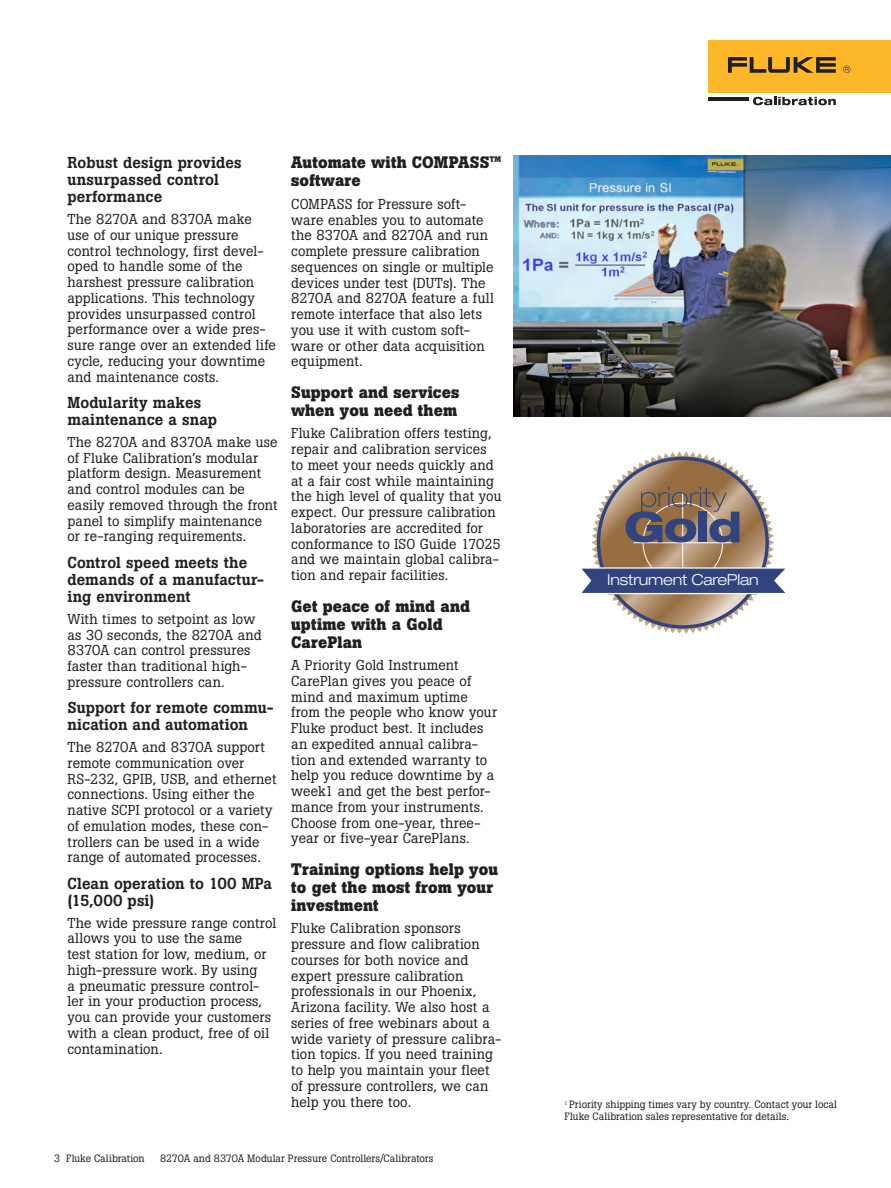
<style>
.page{position:relative;width:891px;height:1188px;background:#fff}
.page>*{position:absolute;margin:0;border:0;box-sizing:border-box;transform-origin:0 0}
.Subhead{font:700 16.5px/18px "Boton Pro";letter-spacing:.01em;color:#231f20}
.Body_subhead_2{font:500 15.75px/17.2px "Boton Pro";letter-spacing:.005em;color:#231f20}
.Body_1st_paragraph{font:500 15.75px/17.2px "Boton Pro";letter-spacing:.01em;color:#231f20}
.t1{font:300 expanded 15.15px "Helvetica Neue";letter-spacing:-.01em;color:#fff}
.Body_1st_paragraph-2{font:14.25px/15.8px "Boton Pro";letter-spacing:.01em;color:#231f20}
.t2{font:10.5px/12px "Boton Pro";color:#231f20}
</style>
<div class="page">
<div style="left:708px;top:40px;width:183px;height:53px;background:#fcb828"></div>
<svg style="left:728px;top:57px;width:108px;height:16px"></svg>
<svg style="left:843px;top:66px;width:7px;height:7px"></svg>
<hr style="left:708px;top:97px;width:41px;height:4px;background:#231f20">
<svg style="left:753px;top:97px;width:83px;height:8px"></svg>
<img style="left:514px;top:156px;width:377px;height:261px">
<svg style="left:581px;top:451px;width:204px;height:183px"></svg>
<p class="Body_subhead_2" style="left:68px;top:154px;width:176px">Robust design provides unsurpassed control performance</p>
<p class="Body_1st_paragraph-2" style="left:68px;top:211px;width:210px">The 8270A and 8370A make use of our unique pressure control technology, first devel&shy;oped to handle some of the harshest pressure calibration applications. This technology provides unsurpassed control performance over a wide pres&shy;sure range over an extended life cycle, reducing your downtime and maintenance costs.</p>
<p class="Body_1st_paragraph" style="left:68px;top:394px;width:151px">Modularity makes maintenance a snap</p>
<p class="Body_1st_paragraph-2" style="left:68px;top:434px;width:212px">The 8270A and 8370A make use of Fluke Calibration’s modular platform design. Measurement and control modules can be easily removed through the front panel to simplify maintenance or re-ranging requirements.</p>
<p class="Body_subhead_2" style="left:68px;top:553px;width:198px">Control speed meets the demands of a manufactur&shy;ing environment</p>
<p class="Body_1st_paragraph-2" style="left:68px;top:611px;width:196px">With times to setpoint as low as 30 seconds, the 8270A and<br>8370A can control pressures faster than traditional high&shy;pressure controllers can.</p>
<p class="Body_subhead_2" style="left:68px;top:699px;width:208px">Support for remote commu&shy;nication and automation</p>
<p class="Body_1st_paragraph-2" style="left:68px;top:739px;width:211px">The 8270A and 8370A support remote communication over<br>RS-232, GPIB, USB, and ethernet connections. Using either the native SCPI protocol or a variety of emulation modes, these con&shy;trollers can be used in a wide range of automated processes.</p>
<p class="Body_subhead_2" style="left:68px;top:874px;width:206px">Clean operation to 100 MPa (15,000 psi)</p>
<p class="Body_1st_paragraph-2" style="left:68px;top:915px;width:210px">The wide pressure range control allows you to use the same<br>test station for low, medium, or high-pressure work. By using<br>a pneumatic pressure control&shy;ler in your production process, you can provide your customers with a clean product, free of oil contamination.</p>
<p class="Subhead" style="left:291px;top:154px;width:212px">Automate with COMPASS™ software</p>
<p class="Body_1st_paragraph-2" style="left:291px;top:196px;width:204px">COMPASS for Pressure soft&shy;ware enables you to automate the 8370A and 8270A and run complete pressure calibration sequences on single or multiple devices under test (DUTs). The<br>8270A and 8270A feature a full remote interface that also lets you use it with custom soft&shy;ware or other data acquisition equipment.</p>
<p class="Subhead" style="left:291px;top:383px;width:170px">Support and services when you need them</p>
<p class="Body_1st_paragraph-2" style="left:291px;top:426px;width:212px">Fluke Calibration offers testing, repair and calibration services to meet your needs quickly and at a fair cost while maintaining the high level of quality that you expect. Our pressure calibration laboratories are accredited for conformance to ISO Guide 17025 and we maintain global calibra&shy;tion and repair facilities.</p>
<p class="Subhead" style="left:291px;top:597px;width:180px">Get peace of mind and uptime with a Gold<br>CarePlan</p>
<p class="Body_1st_paragraph-2" style="left:291px;top:657px;width:207px">A Priority Gold Instrument<br>CarePlan gives you peace of mind and maximum uptime from the people who know your<br>Fluke product best. It includes an expedited annual calibra&shy;tion and extended warranty to help you reduce downtime by a week1 and get the best perfor&shy;mance from your instruments.<br>Choose from one-year, three&shy;year or five-year CarePlans.</p>
<p class="Subhead" style="left:291px;top:860px;width:208px">Training options help you to get the most from your investment</p>
<p class="Body_1st_paragraph-2" style="left:291px;top:921px;width:212px">Fluke Calibration sponsors pressure and flow calibration courses for both novice and expert pressure calibration professionals in our Phoenix,<br>Arizona facility. We also host a series of free webinars about a wide variety of pressure calibra&shy;tion topics. If you need training to help you maintain your fleet of pressure controllers, we can help you there too.</p>
<p class="t2" style="left:54px;top:1152px;width:92px">3 Fluke Calibration</p>
<p class="t2" style="left:160px;top:1152px;width:275px">8270A and 8370A Modular Pressure Controllers/Calibrators</p>
<p class="t1" style="left:607px;top:571px;width:153px">Instrument CarePlan</p>
<p class="t2" style="left:565px;top:1098px;width:274px"><sup>1</sup> Priority shipping times vary by country. Contact your local<br>Fluke Calibration sales representative for details.</p>
</div>
